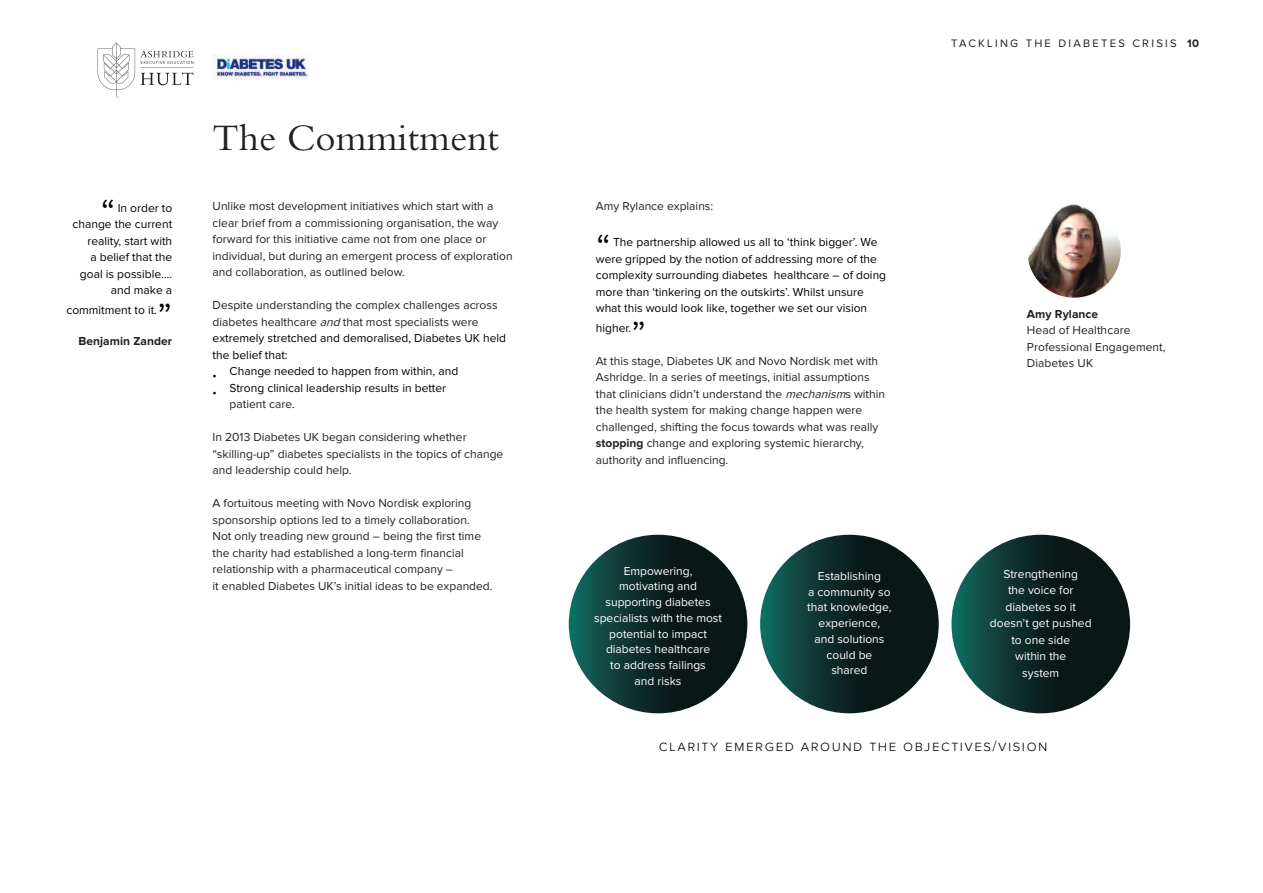
<style>
.page{position:relative;width:1263px;height:893px;background:#fff}
.page>*{position:absolute;margin:0;border:0;box-sizing:border-box;transform-origin:0 0}
.t1{font:300 42px "Proxima Nova";color:#000}
.t2{font:39px "Bembo";color:#231f20}
.t3{font:300 15px "Proxima Nova";letter-spacing:.1em;color:#000}
.t4{font:12px/16.5px "Proxima Nova";color:#231f20}
.t5{font:12px/16.5px "Proxima Nova";color:#000}
.t6{font:12px/15.8px "Proxima Nova";color:#fff;text-align:center}
.t7{font:700 12px "Proxima Nova";letter-spacing:.005em;color:#231f20}
.t8{font:11.25px "Proxima Nova";letter-spacing:.2em;color:#231f20}
.s1{font-style:italic}
.s2{color:#000}
.s3{font-weight:700}
</style>
<div class="page">
<img style="left:213px;top:55px;width:95px;height:24px">
<svg style="left:98px;top:43px;width:95px;height:55px"></svg>
<svg style="left:569px;top:535px;width:178px;height:178px;background:#0d2a28"></svg>
<svg style="left:760px;top:535px;width:179px;height:178px;background:#0d2b28"></svg>
<svg style="left:951px;top:535px;width:179px;height:178px;background:#0d2b28"></svg>
<img style="left:1027px;top:204px;width:94px;height:94px;border-radius:47px">
<h1 class="t1" style="left:100px;top:195px;width:17px">“</h1>
<p class="t5" style="left:72px;top:200px;width:101px;text-align:right">In order to<br>change the current reality, start with<br>a belief that the goal is possible…. and make a</p>
<p class="t5" style="left:66px;top:302px;width:92px">commitment to it.</p>
<h1 class="t1" style="left:157px;top:299px;width:17px">”</h1>
<p class="t7" style="left:78px;top:336px;width:95px">Benjamin Zander</p>
<h2 class="t2" style="left:212px;top:115px;width:288px">The Commitment</h2>
<p class="t4" style="left:213px;top:199px;width:302px">Unlike most development initiatives which start with a clear brief from a commissioning organisation, the way forward for this initiative came not from one place or individual, but during an emergent process of exploration and collaboration, as outlined below.</p>
<p class="t4" style="left:213px;top:298px;width:295px">Despite understanding the complex challenges across diabetes healthcare <span class="s1">and</span> that most specialists were <span class="s2">extremely stretched and demoralised, Diabetes UK held the belief that:</span></p>
<p class="t5" style="left:213px;top:364px;width:247px">• Change needed to happen from within, and</p>
<p class="t5" style="left:213px;top:380px;width:235px">• Strong clinical leadership results in better</p>
<p class="t4" style="left:230px;top:397px;width:67px">patient care.</p>
<p class="t4" style="left:213px;top:430px;width:292px">In 2013 Diabetes UK began considering whether “skilling-up” diabetes specialists in the topics of change and leadership could help.</p>
<p class="t4" style="left:213px;top:496px;width:281px">A fortuitous meeting with Novo Nordisk exploring sponsorship options led to a timely collaboration.<br>Not only treading new ground – being the first time the charity had established a long-term financial relationship with a pharmaceutical company –<br>it enabled Diabetes UK’s initial ideas to be expanded.</p>
<p class="t4" style="left:596px;top:199px;width:119px">Amy Rylance explains:</p>
<h1 class="t1" style="left:596px;top:230px;width:17px">“</h1>
<p class="t5" style="left:596px;top:235px;width:292px;text-indent:17px">The partnership allowed us all to ‘think bigger’. We were gripped by the notion of addressing more of the complexity surrounding diabetes healthcare – of doing more than ‘tinkering on the outskirts’. Whilst unsure what this would look like, together we set our vision</p>
<p class="t5" style="left:596px;top:320px;width:37px">higher.</p>
<h1 class="t1" style="left:631px;top:317px;width:17px">”</h1>
<p class="t4" style="left:596px;top:353px;width:291px">At this stage, Diabetes UK and Novo Nordisk met with Ashridge. In a series of meetings, initial assumptions that clinicians didn’t understand the <span class="s1">mechanism</span>s within the health system for making change happen were challenged, shifting the focus towards what was really <span class="s3">stopping</span> change and exploring systemic hierarchy, authority and influencing.</p>
<p class="t8" style="left:951px;top:38px;width:249px">TACKLING THE DIABETES CRISIS <span class="s3">10</span></p>
<p class="t7" style="left:1027px;top:308px;width:73px">Amy Rylance</p>
<p class="t4" style="left:1027px;top:323px;width:140px">Head of Healthcare<br>Professional Engagement,<br>Diabetes UK</p>
<p class="t6" style="left:594px;top:563px;width:129px">Empowering,<br>motivating and supporting diabetes specialists with the most potential to impact diabetes healthcare<br>to address failings<br>and risks</p>
<p class="t6" style="left:807px;top:569px;width:86px">Establishing<br>a community so that knowledge, experience, and solutions could be shared</p>
<p class="t6" style="left:990px;top:566px;width:103px;line-height:16.5px">Strengthening<br>the voice for diabetes so it doesn’t get pushed to one side<br>within the<br>system</p>
<p class="t3" style="left:659px;top:739px;width:77px">Clarity eme</p>
<p class="t3" style="left:755px;top:739px;width:294px">rged around the objectives/vision</p>
</div>
